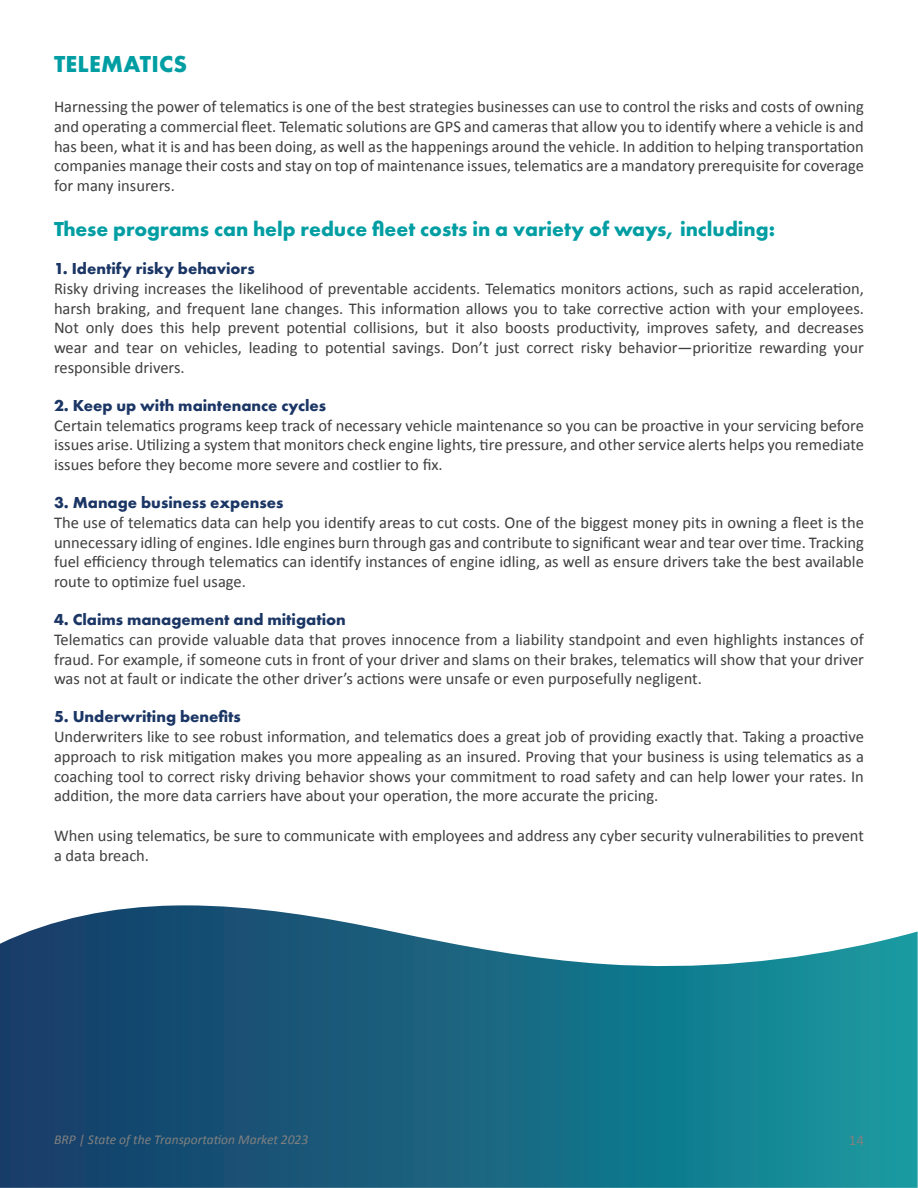
<style>
.page{position:relative;width:918px;height:1188px;background:#fff}
.page>*{position:absolute;margin:0;border:0;box-sizing:border-box;transform-origin:0 0}
.t1{font:700 24px "Futura PT";letter-spacing:.01em;color:#009ea3}
.t2{font:700 21px "Futura PT";color:#009ea3}
.Body_copy{font:16.5px/19.8px "Calibri";color:#3f3f3f;text-align:justify}
.t3{font:700 16.5px "Futura PT";color:#1b3665}
.t4{font:15px "Calibri";color:#808080}
.t5{font:italic 13.5px "Calibri";color:#808080}
</style>
<div class="page">
<svg style="left:0;top:905px;width:918px;height:283px;background:#31778f"></svg>
<h1 class="t1" style="left:54px;top:49px;width:135px">TELEMATICS</h1>
<p class="Body_copy" style="left:54px;top:96px;width:812px">Harnessing the power of telematics is one of the best strategies businesses can use to control the risks and costs of owning and operating a commercial fleet. Telematic solutions are GPS and cameras that allow you to identify where a vehicle is and has been, what it is and has been doing, as well as the happenings around the vehicle. In addition to helping transportation companies manage their costs and stay on top of maintenance issues, telematics are a mandatory prerequisite for coverage for many insurers.</p>
<h2 class="t2" style="left:54px;top:216px;width:723px">These programs can help reduce fleet costs in a variety of ways, including:</h2>
<h2 class="t3" style="left:54px;top:258px;width:202px">1. Identify risky behaviors</h2>
<p class="Body_copy" style="left:54px;top:278px;width:812px">Risky driving increases the likelihood of preventable accidents. Telematics monitors actions, such as rapid acceleration, harsh braking, and frequent lane changes. This information allows you to take corrective action with your employees.<br>Not only does this help prevent potential collisions, but it also boosts productivity, improves safety, and decreases wear and tear on vehicles, leading to potential savings. Don’t just correct risky behavior—prioritize rewarding your responsible drivers.</p>
<h2 class="t3" style="left:54px;top:395px;width:274px">2. Keep up with maintenance cycles</h2>
<p class="Body_copy" style="left:54px;top:415px;width:812px">Certain telematics programs keep track of necessary vehicle maintenance so you can be proactive in your servicing before issues arise. Utilizing a system that monitors check engine lights, tire pressure, and other service alerts helps you remediate issues before they become more severe and costlier to fix.</p>
<h2 class="t3" style="left:54px;top:492px;width:231px">3. Manage business expenses</h2>
<p class="Body_copy" style="left:54px;top:512px;width:812px">The use of telematics data can help you identify areas to cut costs. One of the biggest money pits in owning a fleet is the unnecessary idling of engines. Idle engines burn through gas and contribute to significant wear and tear over time. Tracking fuel efficiency through telematics can identify instances of engine idling, as well as ensure drivers take the best available route to optimize fuel usage.</p>
<h2 class="t3" style="left:54px;top:609px;width:293px">4. Claims management and mitigation</h2>
<p class="Body_copy" style="left:54px;top:629px;width:812px">Telematics can provide valuable data that proves innocence from a liability standpoint and even highlights instances of fraud. For example, if someone cuts in front of your driver and slams on their brakes, telematics will show that your driver was not at fault or indicate the other driver’s actions were unsafe or even purposefully negligent.</p>
<h2 class="t3" style="left:54px;top:706px;width:188px">5. Underwriting benefits</h2>
<p class="Body_copy" style="left:54px;top:726px;width:812px">Underwriters like to see robust information, and telematics does a great job of providing exactly that. Taking a proactive approach to risk mitigation makes you more appealing as an insured. Proving that your business is using telematics as a coaching tool to correct risky driving behavior shows your commitment to road safety and can help lower your rates. In addition, the more data carriers have about your operation, the more accurate the pricing.</p>
<p class="Body_copy" style="left:54px;top:825px;width:811px">When using telematics, be sure to communicate with employees and address any cyber security vulnerabilities to prevent a data breach.</p>
<p class="t5" style="left:54px;top:1130px;width:256px">BRP | State of the Transportation Market 2023</p>
<p class="t4" style="left:849px;top:1130px;width:17px">14</p>
</div>
